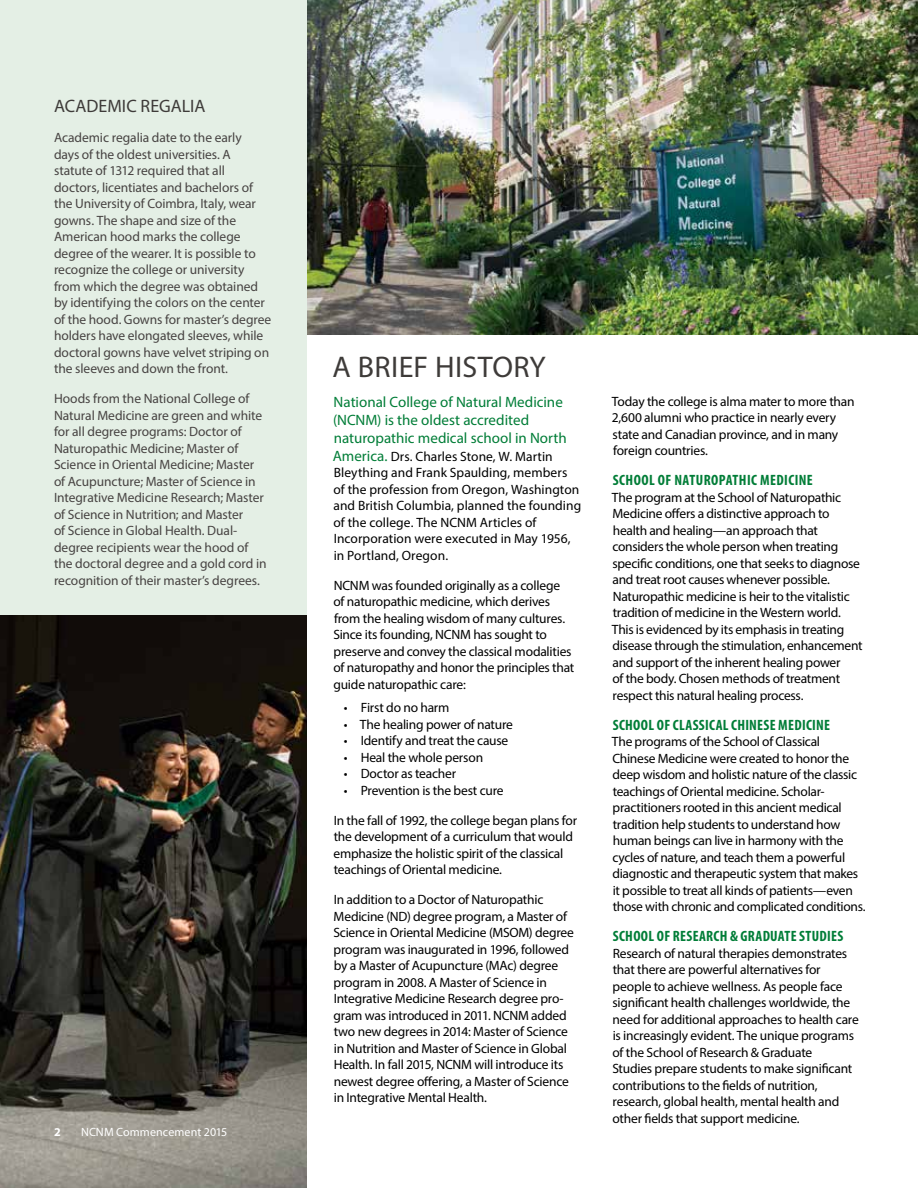
<style>
.page{position:relative;width:918px;height:1188px;background:#fff}
.page>*{position:absolute;margin:0;border:0;box-sizing:border-box;transform-origin:0 0}
.t1{font:30px "Myriad Pro";letter-spacing:.01em;color:#3e3b39}
.t2{font:18px "Myriad Pro";color:#3e3b39}
.t3{font:700 condensed 15px "Myriad Pro";letter-spacing:.02em;color:#007d37}
.t4{font:15px/18px "Myriad Pro";color:#007d37}
.t5{font:13.5px/16.5px "Myriad Pro";letter-spacing:-.02em;color:#000}
.t6{font:13.5px/16.5px "Myriad Pro";letter-spacing:-.005em;color:#474342}
.t7{font:13.5px/16.5px "Myriad Pro";letter-spacing:.005em;color:#000}
.t8{font:12px "Myriad Pro";letter-spacing:.01em;color:#fff}
.t9{font:700 12px "Myriad Pro";color:#fff}
.s1{font-size:15px;color:#007d37}
</style>
<div class="page">
<img style="left:307px;top:0;width:611px;height:335px">
<div style="left:0;top:0;width:307px;height:1188px;background:#e4efe5"></div>
<img style="left:0;top:616px;width:307px;height:572px">
<h2 class="t2" style="left:54px;top:95px;width:153px">ACADEMIC REGALIA</h2>
<p class="t6" style="left:54px;top:130px;width:219px">Academic regalia date to the early<br>days of the oldest universities. A statute of 1312 required that all doctors, licentiates and bachelors of the University of Coimbra, Italy, wear gowns. The shape and size of the American hood marks the college degree of the wearer. It is possible to recognize the college or university from which the degree was obtained by identifying the colors on the center of the hood. Gowns for master’s degree holders have elongated sleeves, while doctoral gowns have velvet striping on the sleeves and down the front.</p>
<p class="t6" style="left:54px;top:390px;width:214px">Hoods from the National College of Natural Medicine are green and white for all degree programs: Doctor of Naturopathic Medicine; Master of Science in Oriental Medicine; Master of Acupuncture; Master of Science in Integrative Medicine Research; Master of Science in Nutrition; and Master<br>of Science in Global Health. Dual&shy;degree recipients wear the hood of the doctoral degree and a gold cord in recognition of their master’s degrees.</p>
<p class="t9" style="left:54px;top:1124px;width:8px">2</p>
<p class="t8" style="left:81px;top:1124px;width:148px">NCNM Commencement 2015</p>
<h1 class="t1" style="left:333px;top:349px;width:215px">A BRIEF HISTORY</h1>
<p class="t4" style="left:333px;top:393px;width:235px">National College of Natural Medicine (NCNM) is the oldest accredited naturopathic medical school in North</p>
<p class="t7" style="left:333px;top:448px;width:250px"><span class="s1">America.</span> Drs. Charles Stone, W. Martin Bleything and Frank Spaulding, members<br>of the profession from Oregon, Washington and British Columbia, planned the founding of the college. The NCNM Articles of Incorporation were executed in May 1956, in Portland, Oregon.</p>
<p class="t5" style="left:333px;top:577px;width:242px">NCNM was founded originally as a college<br>of naturopathic medicine, which derives from the healing wisdom of many cultures.<br>Since its founding, NCNM has sought to preserve and convey the classical modalities of naturopathy and honor the principles that guide naturopathic care:</p>
<p class="t5" style="left:344px;top:699px;width:107px">• First do no harm</p>
<p class="t5" style="left:344px;top:716px;width:171px">• The healing power of nature</p>
<p class="t5" style="left:344px;top:732px;width:166px">• Identify and treat the cause</p>
<p class="t5" style="left:344px;top:749px;width:141px">• Heal the whole person</p>
<p class="t5" style="left:344px;top:765px;width:114px">• Doctor as teacher</p>
<p class="t5" style="left:344px;top:782px;width:161px">• Prevention is the best cure</p>
<p class="t5" style="left:333px;top:812px;width:245px">In the fall of 1992, the college began plans for the development of a curriculum that would emphasize the holistic spirit of the classical teachings of Oriental medicine.</p>
<p class="t5" style="left:333px;top:891px;width:242px">In addition to a Doctor of Naturopathic Medicine (ND) degree program, a Master of Science in Oriental Medicine (MSOM) degree program was inaugurated in 1996, followed by a Master of Acupuncture (MAc) degree program in 2008. A Master of Science in Integrative Medicine Research degree pro&shy;gram was introduced in 2011. NCNM added two new degrees in 2014: Master of Science in Nutrition and Master of Science in Global Health. In fall 2015, NCNM will introduce its newest degree offering, a Master of Science in Integrative Mental Health.</p>
<p class="t5" style="left:612px;top:393px;width:244px">Today the college is alma mater to more than 2,600 alumni who practice in nearly every state and Canadian province, and in many foreign countries.</p>
<p class="t3" style="left:613px;top:471px;width:202px">SCHOOL OF NATUROPATHIC MEDICINE</p>
<p class="t5" style="left:612px;top:489px;width:252px">The program at the School of Naturopathic Medicine offers a distinctive approach to health and healing—an approach that considers the whole person when treating specific conditions, one that seeks to diagnose and treat root causes whenever possible.<br>Naturopathic medicine is heir to the vitalistic tradition of medicine in the Western world.<br>This is evidenced by its emphasis in treating disease through the stimulation, enhancement and support of the inherent healing power<br>of the body. Chosen methods of treatment respect this natural healing process.</p>
<p class="t3" style="left:613px;top:715px;width:219px">SCHOOL OF CLASSICAL CHINESE MEDICINE</p>
<p class="t5" style="left:612px;top:733px;width:255px">The programs of the School of Classical Chinese Medicine were created to honor the deep wisdom and holistic nature of the classic teachings of Oriental medicine. Scholar&shy;practitioners rooted in this ancient medical tradition help students to understand how human beings can live in harmony with the cycles of nature, and teach them a powerful diagnostic and therapeutic system that makes it possible to treat all kinds of patients—even those with chronic and complicated conditions.</p>
<p class="t3" style="left:613px;top:927px;width:232px">SCHOOL OF RESEARCH &amp; GRADUATE STUDIES</p>
<p class="t5" style="left:612px;top:945px;width:248px">Research of natural therapies demonstrates that there are powerful alternatives for people to achieve wellness. As people face significant health challenges worldwide, the need for additional approaches to health care is increasingly evident. The unique programs of the School of Research &amp; Graduate<br>Studies prepare students to make significant contributions to the fields of nutrition, research, global health, mental health and other fields that support medicine.</p>
</div>
